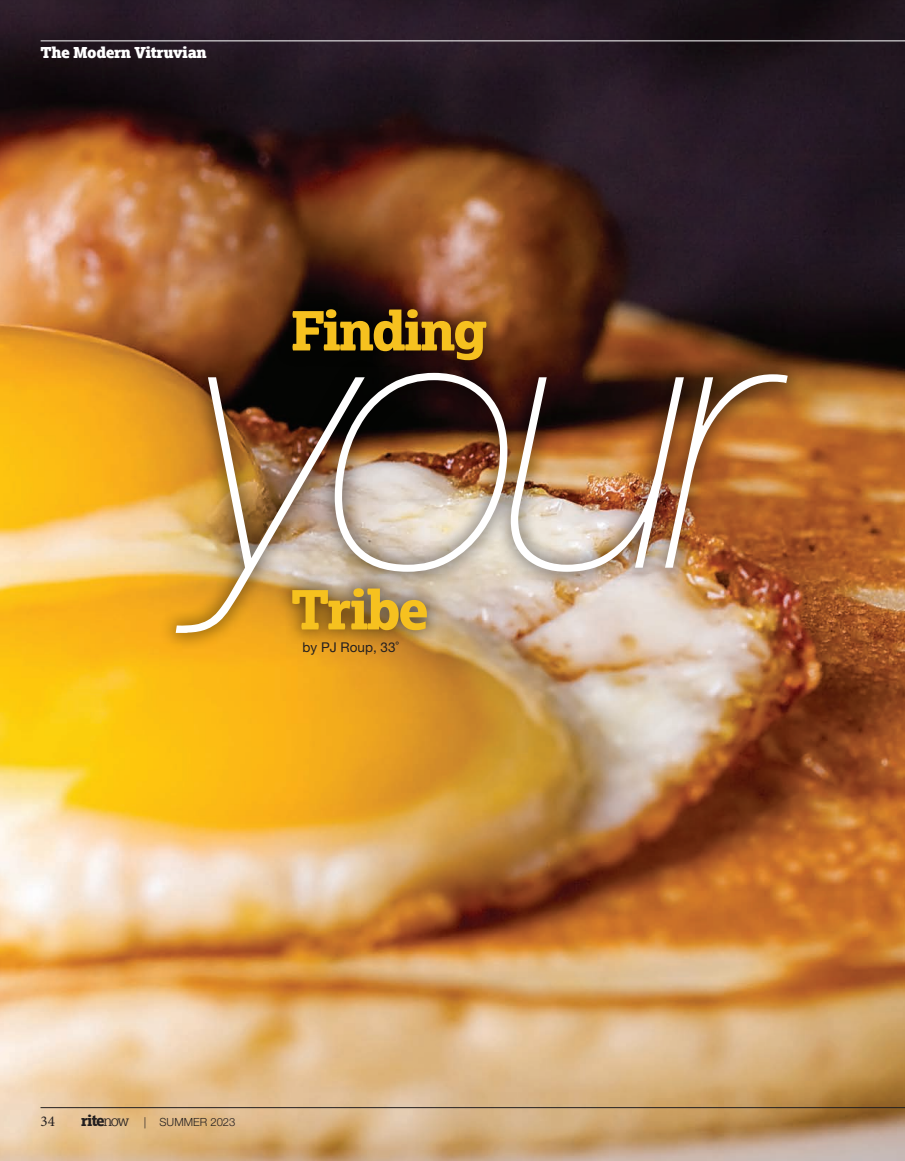
<style>
.page{position:relative;width:905px;height:1161px;background:#fff}
.page>*{position:absolute;margin:0;border:0;box-sizing:border-box;transform-origin:0 0}
.t1{font:italic 200 370.5px "Helvetica Neue";color:#fff}
.t2{font:800 54px "Lexia";letter-spacing:-.05em;color:#f6c11f}
.t3{font:900 15px "Lexia";letter-spacing:-.03em;color:#fff}
.t4{font:800 15px "Lexia";color:#231f20}
.t5{font:15px "Minion Pro";color:#231f20}
.t6{font:13.5px "Helvetica Neue LT Std";color:#231f20}
.t7{font:300 11.25px "Helvetica Neue LT Std";color:#231f20}
.s1{font-weight:300}
</style>
<div class="page">
<img style="left:0;top:0;width:904px;height:1161px">
<hr style="left:41px;top:40px;width:863px;height:1px;background:#fff">
<hr style="left:40px;top:1107px;width:864px;height:1px;background:#231f20">
<svg style="left:904px;top:321px;width:1px;height:13px"></svg>
<div style="left:274px;top:291px;width:230px;height:358px;background:#000;opacity:.5"></div>
<div style="left:158px;top:355px;width:647px;height:297px;background:#000;opacity:.5"></div>
<p class="t3" style="left:41px;top:43px;width:168px">The Modern Vitruvian</p>
<p class="t2" style="left:290px;top:296px;width:198px">Finding</p>
<p class="t1" style="left:200px;top:146px;width:570px">your</p>
<p class="t2" style="left:290px;top:575px;width:140px">Tribe</p>
<p class="t6" style="left:302px;top:640px;width:98px">by PJ Roup, 33˚</p>
<p class="t5" style="left:40px;top:1112px;width:16px">34</p>
<p class="t4" style="left:81px;top:1111px;width:50px">rite<span class="s1">now</span></p>
<p class="t7" style="left:144px;top:1115px;width:93px">| SUMMER 2023</p>
</div>
